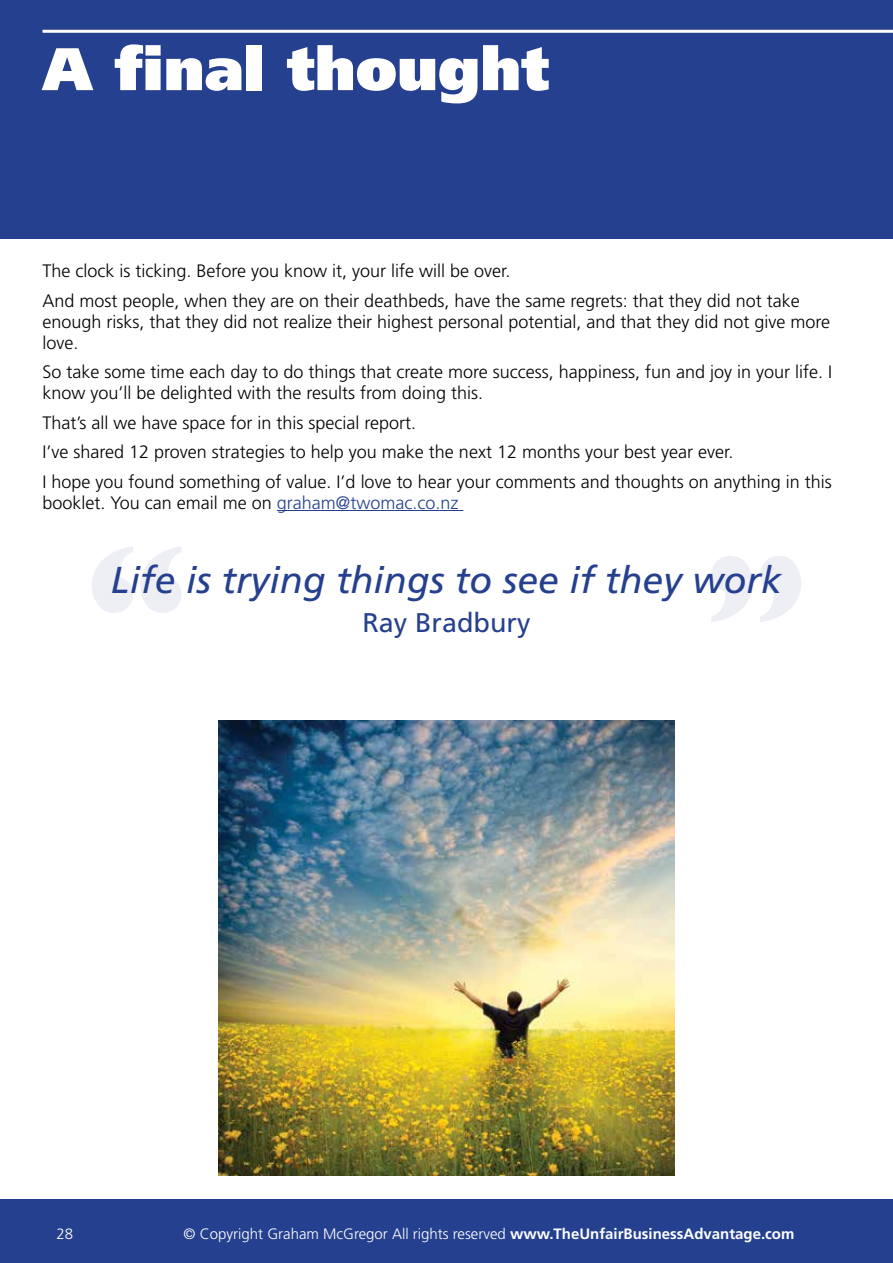
<style>
.page{position:relative;width:893px;height:1263px;background:#fff}
.page>*{position:absolute;margin:0;border:0;box-sizing:border-box;transform-origin:0 0}
.t1{font:700 180px "Gill Sans";color:#c8c7df}
.t2{font:900 60px "Frutiger";color:#fff}
.t3{font:italic 37.5px "Frutiger CE";color:#25408f}
.t4{font:27px "Frutiger CE";color:#25408f}
.t5{font:300 18px/29.5px "Frutiger";color:#000}
.t6{font:300 15px "Frutiger";color:#fff}
.s1{color:#25408f}
.s2{font-family:"Frutiger CE";font-weight:700}
</style>
<div class="page">
<div style="left:0;top:0;width:893px;height:238px;background:#25408f"></div>
<hr style="left:43px;top:30px;width:850px;height:3px;background:#fff">
<hr style="left:277px;top:510px;width:186px;height:1px;background:#25408f">
<img style="left:219px;top:720px;width:455px;height:455px">
<div style="left:0;top:1199px;width:893px;height:64px;background:#25408f"></div>
<h2 class="t2" style="left:43px;top:32px;width:508px">A final thought</h2>
<p class="t5" style="left:43px;top:256px;width:759px">The clock is ticking. Before you know it, your life will be over.<br>And most people, when they are on their deathbeds, have the same regrets: that they did not take</p>
<p class="t5" style="left:43px;top:311px;width:789px;line-height:21px">enough risks, that they did not realize their highest personal potential, and that they did not give more love.</p>
<p class="t5" style="left:43px;top:362px;width:791px;line-height:21px">So take some time each day to do things that create more success, happiness, fun and joy in your life. I know you’ll be delighted with the results from doing this.</p>
<p class="t5" style="left:43px;top:408px;width:791px">That’s all we have space for in this special report.<br>I’ve shared 12 proven strategies to help you make the next 12 months your best year ever.<br>I hope you found something of value. I’d love to hear your comments and thoughts on anything in this</p>
<p class="t5" style="left:43px;top:488px;width:417px">booklet. You can email me on <span class="s1">graham@twomac.co.nz</span></p>
<h1 class="t1" style="left:85px;top:504px;width:103px">“</h1>
<h1 class="t1" style="left:808px;top:665px;width:103px;rotate:-180deg">“</h1>
<h3 class="t3" style="left:111px;top:558px;width:673px">Life is trying things to see if they work</h3>
<h3 class="t4" style="left:362px;top:607px;width:170px">Ray Bradbury</h3>
<p class="t6" style="left:57px;top:1225px;width:18px">28</p>
<p class="t6" style="left:184px;top:1226px;width:612px">© Copyright Graham McGregor All rights reserved <span class="s2">www.TheUnfairBusinessAdvantage.com</span></p>
</div>
